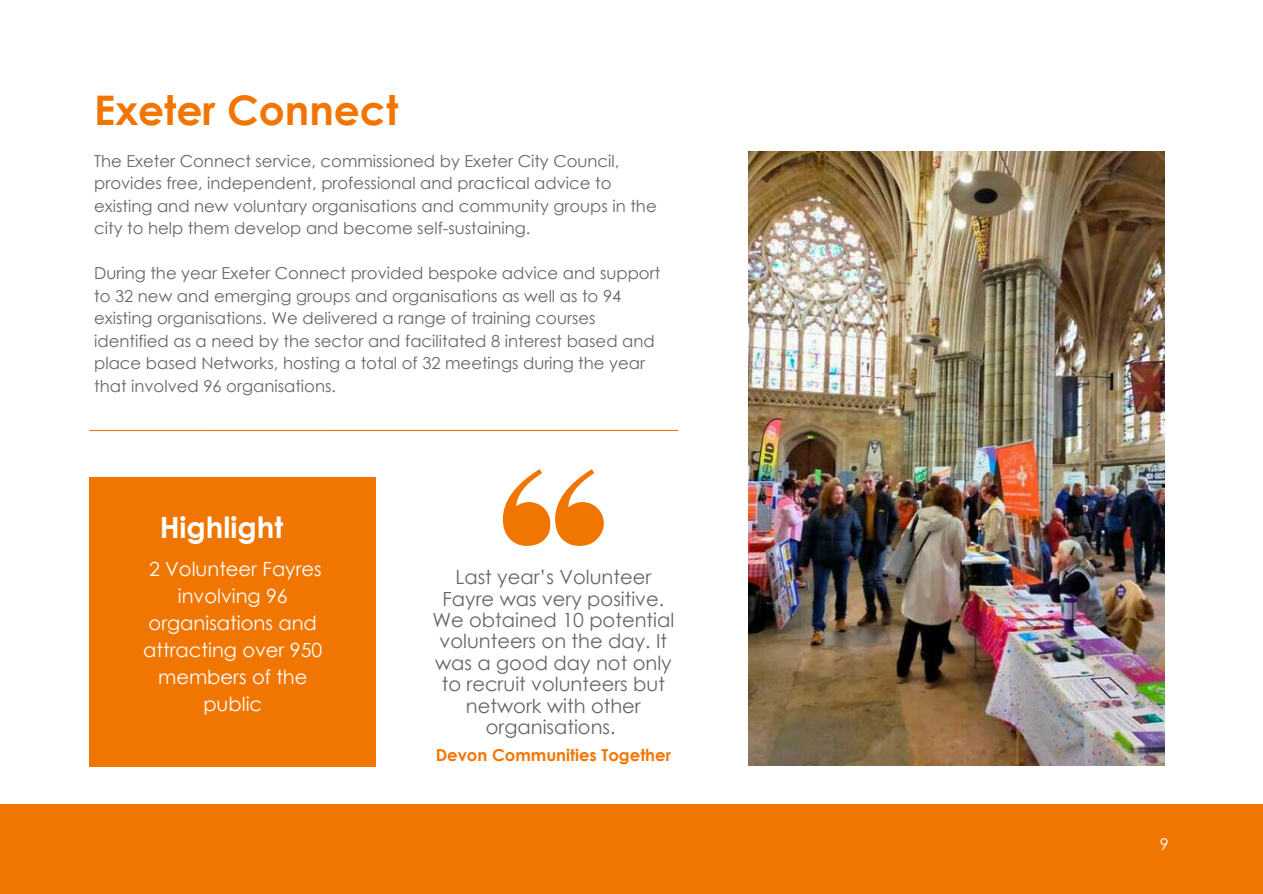
<style>
.page{position:relative;width:1263px;height:894px;background:#fff}
.page>*{position:absolute;margin:0;border:0;box-sizing:border-box;transform-origin:0 0}
.t1{font:700 40.8px "Century Gothic";color:#f07601}
.t2{font:700 29.25px "Century Gothic";color:#fff}
.t3{font:19.5px/21.3px "Century Gothic";color:#666;text-align:center}
.t4{font:19.5px/27px "Century Gothic";color:#fff;text-align:center}
.t5{font:16.5px/22.5px "Century Gothic";color:#666}
.t6{font:700 16.5px "Century Gothic";color:#f07601}
.t7{font:16.05px "Century Gothic";color:#fff}
</style>
<div class="page">
<div style="left:0;top:803px;width:1263px;height:90px;background:#f07601"></div>
<div style="left:90px;top:477px;width:286px;height:289px;background:#f07601"></div>
<svg style="left:503px;top:469px;width:101px;height:76px"></svg>
<img style="left:748px;top:151px;width:416px;height:614px">
<hr style="left:90px;top:430px;width:588px;height:1px;background:#f07601">
<h1 class="t1" style="left:94px;top:84px;width:306px">Exeter Connect</h1>
<p class="t5" style="left:94px;top:149px;width:564px">The Exeter Connect service, commissioned by Exeter City Council, provides free, independent, professional and practical advice to existing and new voluntary organisations and community groups in the city to help them develop and become self-sustaining.</p>
<p class="t5" style="left:94px;top:261px;width:568px">During the year Exeter Connect provided bespoke advice and support to 32 new and emerging groups and organisations as well as to 94 existing organisations. We delivered a range of training courses identified as a need by the sector and facilitated 8 interest based and place based Networks, hosting a total of 32 meetings during the year that involved 96 organisations.</p>
<h2 class="t2" style="left:160px;top:508px;width:125px">Highlight</h2>
<p class="t4" style="left:143px;top:554px;width:181px">2 Volunteer Fayres involving 96 organisations and attracting over 950 members of the public</p>
<p class="t3" style="left:432px;top:565px;width:243px">Last year’s Volunteer<br>Fayre was very positive.<br>We obtained 10 potential volunteers on the day. It was a good day not only to recruit volunteers but network with other organisations.</p>
<p class="t6" style="left:436px;top:744px;width:237px">Devon Communities Together</p>
<p class="t7" style="left:1160px;top:833px;width:10px">9</p>
</div>
